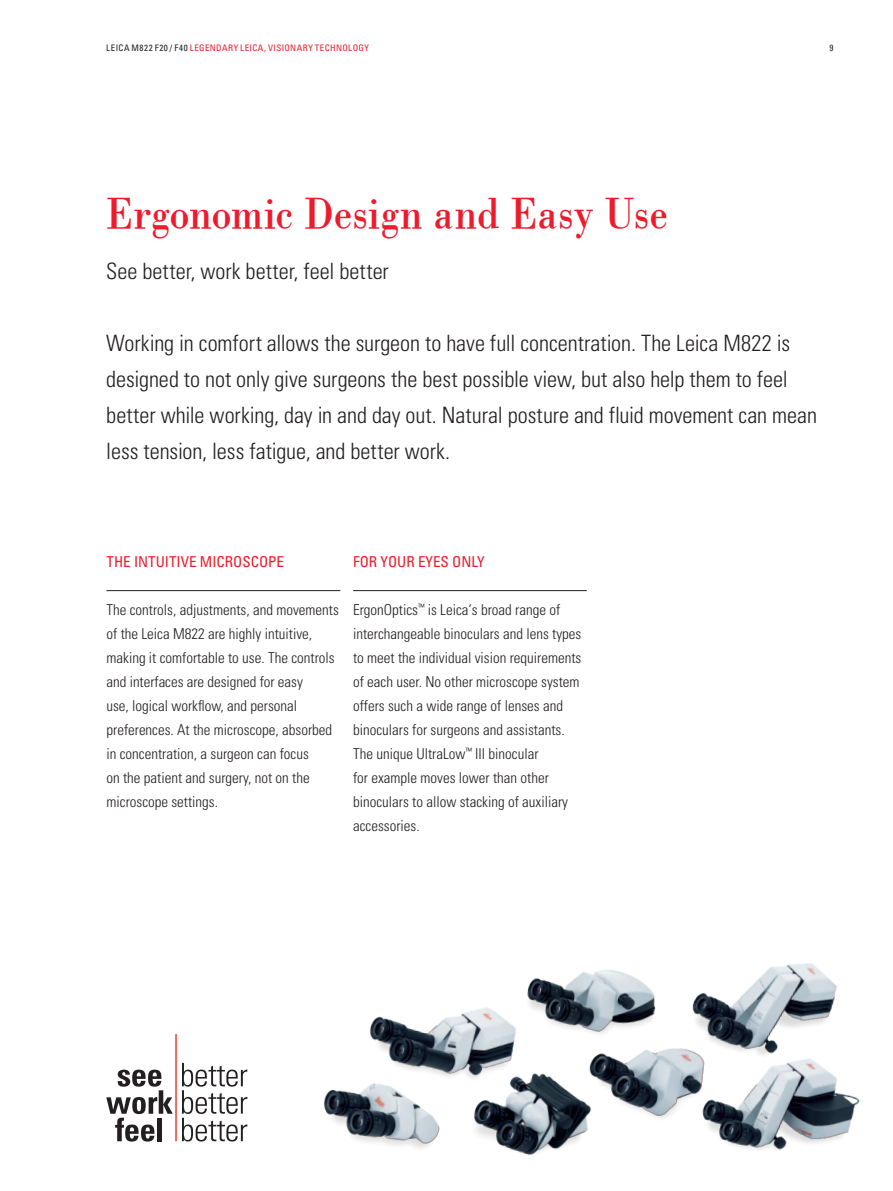
<style>
.page{position:relative;width:893px;height:1191px;background:#fff}
.page>*{position:absolute;margin:0;border:0;box-sizing:border-box;transform-origin:0 0}
.t1{font:45px "Leicana";color:#ee1b2d}
.t2{font:300 condensed 22.5px/36px "Univers LT Std";color:#231f20}
.t3{font:300 condensed 15px/24px "Univers LT Std";color:#231f20}
.t4{font:condensed 15px "Univers LT Std";color:#ee1b2d}
.t5{font:condensed 9px "Univers LT Std";letter-spacing:.055em;color:#ee1b2d}
.t6{font:condensed 9px "Univers LT Std";letter-spacing:.06em;color:#231f20}
.s1{color:#ee1b2d}
</style>
<div class="page">
<svg style="left:106px;top:1069px;width:67px;height:72px"></svg>
<hr style="left:158px;top:1117px;width:4px;height:24px;background:#231f20">
<svg style="left:182px;top:1062px;width:65px;height:79px"></svg>
<hr style="left:176px;top:1034px;width:1px;height:107px;background:#ef3e29">
<img style="left:474px;top:1077px;width:107px;height:78px">
<img style="left:324px;top:1086px;width:116px;height:63px">
<img style="left:566px;top:1048px;width:123px;height:86px">
<img style="left:692px;top:963px;width:145px;height:71px">
<img style="left:369px;top:1007px;width:182px;height:79px">
<img style="left:689px;top:1034px;width:171px;height:116px">
<img style="left:519px;top:970px;width:155px;height:84px">
<hr style="left:353px;top:590px;width:234px;height:1px;background:#231f20">
<hr style="left:106px;top:590px;width:234px;height:1px;background:#231f20">
<p class="t6" style="left:106px;top:42px;width:106px">LEICA M822 F20 / F40 <span class="s1">LEGENDA</span></p>
<p class="t5" style="left:228px;top:42px;width:18px">RY LEICA</p>
<p class="t5" style="left:264px;top:42px;width:10px">, VISIONA</p>
<p class="t5" style="left:303px;top:42px;width:40px">RY TECHNOLO</p>
<p class="t5" style="left:358px;top:42px;width:12px">GY</p>
<p class="t6" style="left:829px;top:42px;width:5px">9</p>
<h1 class="t1" style="left:106px;top:186px;width:563px">Ergonomic Design and Easy Use</h1>
<h2 class="t2" style="left:106px;top:253px;width:284px">See better, work better, feel better</h2>
<p class="t2" style="left:106px;top:325px;width:712px">Working in comfort allows the surgeon to have full concentration. The Leica M822 is designed to not only give surgeons the best possible view, but also help them to feel better while working, day in and day out. Natural posture and fluid movement can mean less tension, less fatigue, and better work.</p>
<p class="t4" style="left:106px;top:552px;width:179px">TH E INTUITIVE M ICROSCOPE</p>
<p class="t3" style="left:106px;top:598px;width:234px">The controls, adjustments, and movements of the Leica M822 are highly intuitive, making it comfortable to use. The controls and interfaces are designed for easy<br>use, logical workflow, and personal preferences. At the microscope, absorbed in concentration, a surgeon can focus<br>on the patient and surgery, not on the microscope settings.</p>
<p class="t4" style="left:353px;top:552px;width:132px">FOR YOUR EYES ONLY</p>
<p class="t3" style="left:353px;top:598px;width:230px">ErgonOptics<sup>™</sup> is Leica‘s broad range of interchangeable binoculars and lens types to meet the individual vision requirements of each user. No other microscope system offers such a wide range of lenses and binoculars for surgeons and assistants.<br>The unique UltraLow<sup>™</sup> III binocular<br>for example moves lower than other binoculars to allow stacking of auxiliary accessories.</p>
</div>
